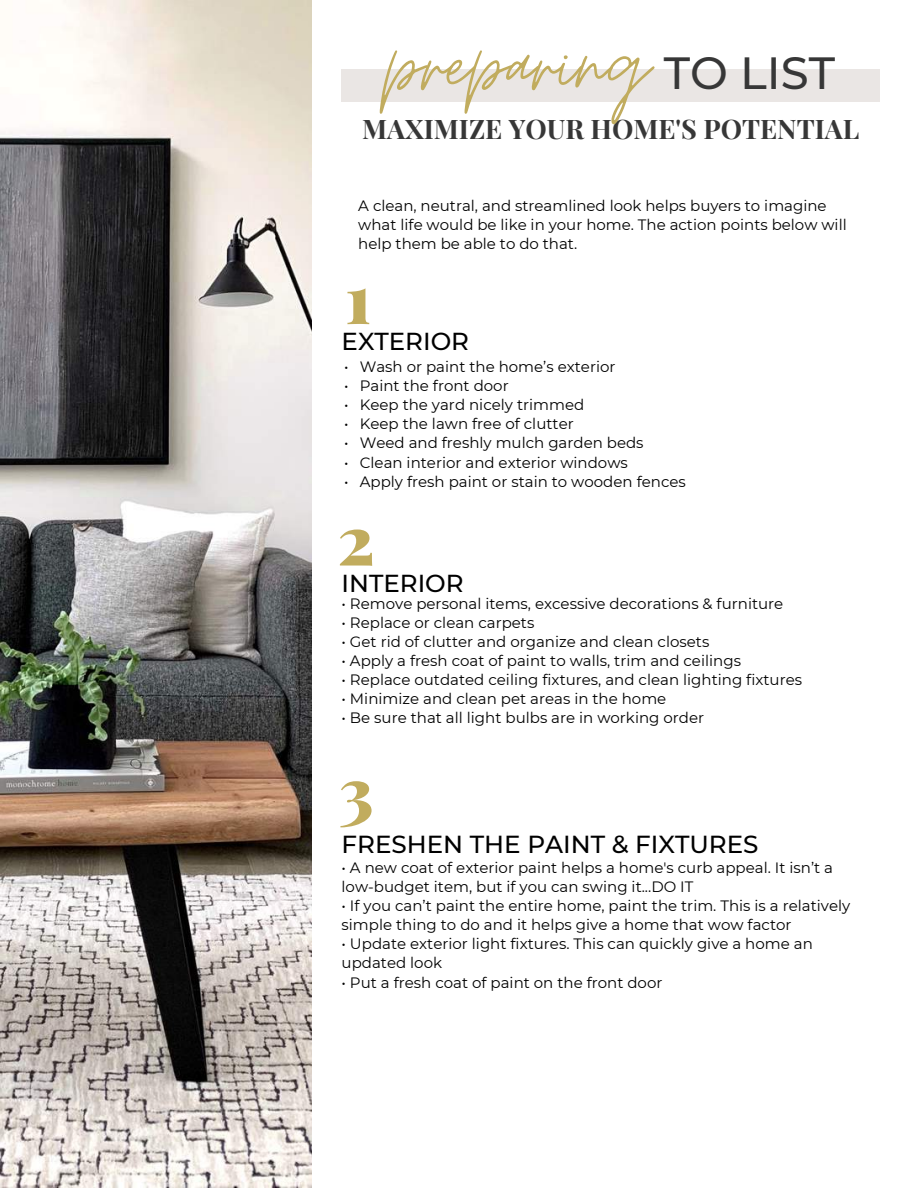
<style>
.page{position:relative;width:918px;height:1188px;background:#fff}
.page>*{position:absolute;margin:0;border:0;box-sizing:border-box;transform-origin:0 0}
.t1{font:100.95px "Moon Time";color:#c1ac5e}
.t2{font:900 67.65px "Playfair Display";color:#c1ac5e}
.t3{font:500 45px "Montserrat";color:#373737}
.t4{font:700 27px "Playfair Display";color:#373737}
.t5{font:500 24.6px "Montserrat";color:#000}
.t6{font:500 24.45px "Montserrat";color:#000}
.t7{font:15px/19.2px "Montserrat";color:#000}
</style>
<div class="page">
<img style="left:0;top:0;width:311px;height:1188px">
<div style="left:342px;top:69px;width:538px;height:32px;background:#e9e5e2"></div>
<h1 class="t1" style="left:386px;top:3px;width:265px">preparing</h1>
<h3 class="t3" style="left:664px;top:45px;width:173px">TO LIST</h3>
<h3 class="t4" style="left:362px;top:110px;width:499px">MAXIMIZE YOUR HOME'S POTENTIAL</h3>
<p class="t7" style="left:358px;top:196px;width:490px">A clean, neutral, and streamlined look helps buyers to imagine what life would be like in your home. The action points below will help them be able to do that.</p>
<h2 class="t2" style="left:345px;top:251px;width:28px">1</h2>
<h3 class="t6" style="left:342px;top:326px;width:129px">EXTERIOR</h3>
<p class="t7" style="left:344px;top:357px;width:273px">• Wash or paint the home’s exterior</p>
<p class="t7" style="left:344px;top:376px;width:166px">• Paint the front door</p>
<p class="t7" style="left:344px;top:395px;width:242px">• Keep the yard nicely trimmed</p>
<p class="t7" style="left:344px;top:414px;width:231px">• Keep the lawn free of clutter</p>
<p class="t7" style="left:344px;top:433px;width:301px">• Weed and freshly mulch garden beds</p>
<p class="t7" style="left:344px;top:453px;width:285px">• Clean interior and exterior windows</p>
<p class="t7" style="left:344px;top:472px;width:343px">• Apply fresh paint or stain to wooden fences</p>
<h2 class="t2" style="left:337px;top:492px;width:39px">2</h2>
<h3 class="t6" style="left:342px;top:569px;width:124px">INTERIOR</h3>
<p class="t7" style="left:342px;top:594px;width:443px">• Remove personal items, excessive decorations &amp; furniture</p>
<p class="t7" style="left:342px;top:613px;width:194px">• Replace or clean carpets</p>
<p class="t7" style="left:342px;top:632px;width:369px">• Get rid of clutter and organize and clean closets</p>
<p class="t7" style="left:342px;top:651px;width:401px">• Apply a fresh coat of paint to walls, trim and ceilings</p>
<p class="t7" style="left:342px;top:670px;width:462px">• Replace outdated ceiling fixtures, and clean lighting fixtures</p>
<p class="t7" style="left:342px;top:689px;width:326px">• Minimize and clean pet areas in the home</p>
<p class="t7" style="left:342px;top:708px;width:364px">• Be sure that all light bulbs are in working order</p>
<h2 class="t2" style="left:339px;top:744px;width:36px">3</h2>
<h3 class="t5" style="left:342px;top:829px;width:418px">FRESHEN THE PAINT &amp; FIXTURES</h3>
<p class="t7" style="left:342px;top:858px;width:493px">• A new coat of exterior paint helps a home's curb appeal. It isn’t a low-budget item, but if you can swing it...DO IT</p>
<p class="t7" style="left:342px;top:896px;width:510px">• If you can’t paint the entire home, paint the trim. This is a relatively simple thing to do and it helps give a home that wow factor</p>
<p class="t7" style="left:342px;top:934px;width:473px">• Update exterior light fixtures. This can quickly give a home an updated look</p>
<p class="t7" style="left:342px;top:973px;width:322px">• Put a fresh coat of paint on the front door</p>
</div>
